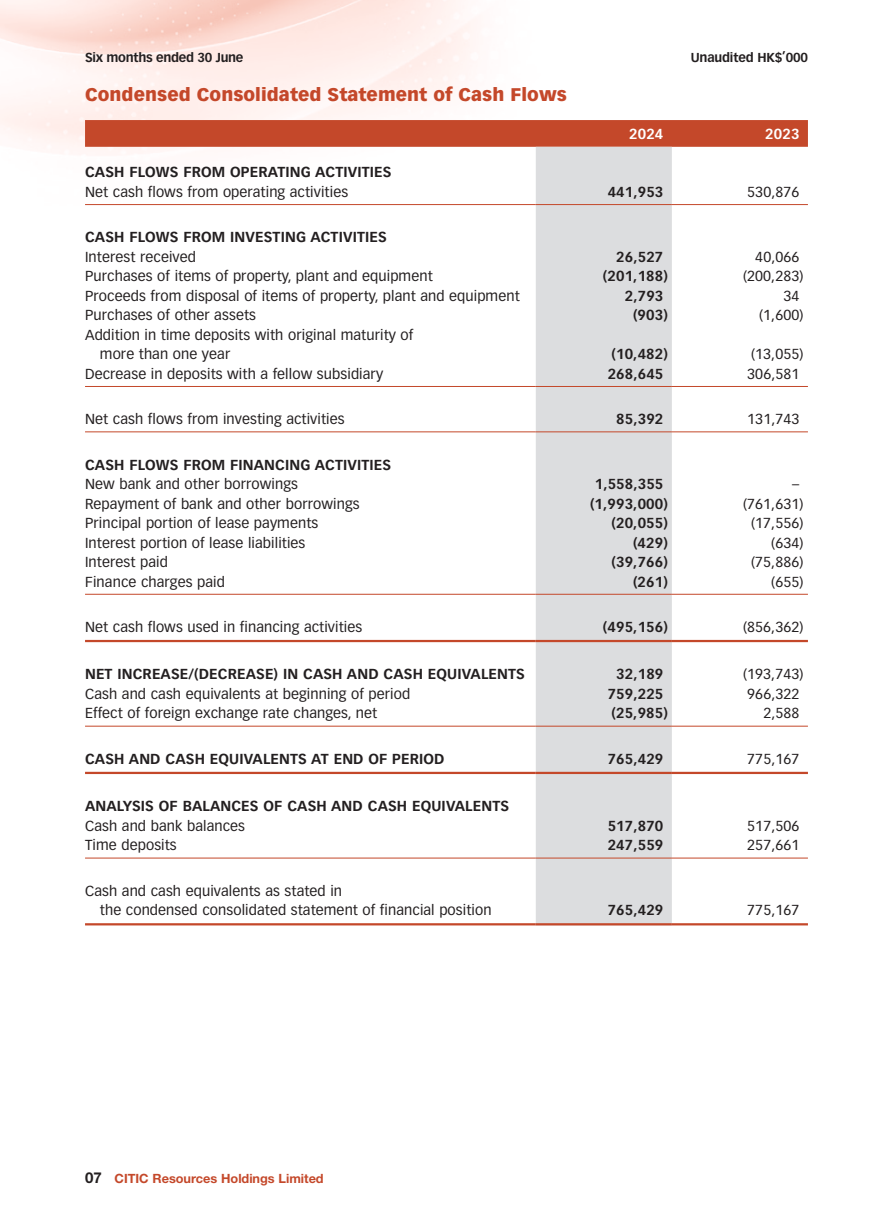
<style>
.page{position:relative;width:893px;height:1212px;background:#fff}
.page>*{position:absolute;margin:0;border:0;box-sizing:border-box;transform-origin:0 0}
.Heading_1{font:900 18px "Vectora LT Std";letter-spacing:.005em;color:#c4482a}
.t1{font:700 15px "Helvetica Neue LT Std";color:#231f20}
.Body_Text{font:14.25px/19.5px "Vectora LT Std";letter-spacing:.01em;color:#231f20}
.Body_Text-2{font:700 14.25px "Vectora LT Std";letter-spacing:.01em;color:#231f20}
.Body_Text-3{font:700 14.25px "Vectora LT Std";letter-spacing:.01em;color:#fff}
.t2{font:700 12.75px "Vectora LT Std";letter-spacing:-.025em;color:#231f20}
.t3{font:700 12.75px "Helvetica Neue LT Std";color:#c4482a}
</style>
<div class="page">
<svg style="left:85px;top:120px;width:723px;height:27px;background:#c4492c"></svg>
<div style="left:536px;top:147px;width:136px;height:776px;background:#dcdddf"></div>
<hr style="left:85px;top:204px;width:451px;height:1px;background:#c4482a">
<hr style="left:536px;top:204px;width:136px;height:1px;background:#c4482a">
<hr style="left:672px;top:204px;width:136px;height:1px;background:#c4482a">
<hr style="left:85px;top:386px;width:451px;height:1px;background:#c4482a">
<hr style="left:536px;top:386px;width:136px;height:1px;background:#c4482a">
<hr style="left:672px;top:386px;width:136px;height:1px;background:#c4482a">
<hr style="left:85px;top:431px;width:451px;height:1px;background:#c4482a">
<hr style="left:536px;top:431px;width:136px;height:1px;background:#c4482a">
<hr style="left:672px;top:431px;width:136px;height:1px;background:#c4482a">
<hr style="left:85px;top:594px;width:451px;height:1px;background:#c4482a">
<hr style="left:536px;top:594px;width:136px;height:1px;background:#c4482a">
<hr style="left:672px;top:594px;width:136px;height:1px;background:#c4482a">
<hr style="left:85px;top:640px;width:451px;height:2px;background:#c4482a">
<hr style="left:536px;top:640px;width:136px;height:2px;background:#c4482a">
<hr style="left:672px;top:640px;width:136px;height:2px;background:#c4482a">
<hr style="left:85px;top:726px;width:451px;height:1px;background:#c4482a">
<hr style="left:536px;top:726px;width:136px;height:1px;background:#c4482a">
<hr style="left:672px;top:726px;width:136px;height:1px;background:#c4482a">
<hr style="left:85px;top:772px;width:451px;height:2px;background:#c4482a">
<hr style="left:536px;top:772px;width:136px;height:2px;background:#c4482a">
<hr style="left:672px;top:772px;width:136px;height:2px;background:#c4482a">
<hr style="left:85px;top:858px;width:451px;height:1px;background:#c4482a">
<hr style="left:536px;top:858px;width:136px;height:1px;background:#c4482a">
<hr style="left:672px;top:858px;width:136px;height:1px;background:#c4482a">
<hr style="left:85px;top:923px;width:451px;height:2px;background:#c4482a">
<hr style="left:536px;top:923px;width:136px;height:2px;background:#c4482a">
<hr style="left:672px;top:923px;width:136px;height:2px;background:#c4482a">
<p class="t2" style="left:85px;top:49px;width:160px">Six months ended 30 June</p>
<p class="t2" style="left:691px;top:49px;width:119px">Unaudited HK$’000</p>
<p class="Heading_1" style="left:85px;top:83px;width:483px">Condensed Consolidated Statement of Cash Flows</p>
<p class="Body_Text-3" style="left:629px;top:125px;width:36px">2024</p>
<p class="Body_Text-3" style="left:765px;top:125px;width:36px">2023</p>
<p class="Body_Text-2" style="left:85px;top:164px;width:308px">CASH FLOWS FROM OPERATING ACTIVITIES</p>
<p class="Body_Text" style="left:85px;top:182px;width:265px">Net cash flows from operating activities</p>
<p class="Body_Text-2" style="left:608px;top:183px;width:57px">441,953</p>
<p class="Body_Text" style="left:747px;top:182px;width:54px">530,876</p>
<p class="Body_Text-2" style="left:85px;top:229px;width:303px">CASH FLOWS FROM INVESTING ACTIVITIES</p>
<p class="Body_Text" style="left:85px;top:247px;width:113px">Interest received</p>
<p class="Body_Text-2" style="left:616px;top:248px;width:49px">26,527</p>
<p class="Body_Text" style="left:755px;top:247px;width:46px">40,066</p>
<p class="Body_Text" style="left:85px;top:267px;width:349px">Purchases of items of property, plant and equipment</p>
<p class="Body_Text-2" style="left:603px;top:268px;width:66px">(201,188)</p>
<p class="Body_Text" style="left:743px;top:267px;width:62px">(200,283)</p>
<p class="Body_Text" style="left:85px;top:286px;width:436px">Proceeds from disposal of items of property, plant and equipment</p>
<p class="Body_Text-2" style="left:625px;top:287px;width:40px">2,793</p>
<p class="Body_Text" style="left:783px;top:286px;width:17px">34</p>
<p class="Body_Text" style="left:85px;top:306px;width:172px">Purchases of other assets</p>
<p class="Body_Text-2" style="left:633px;top:307px;width:36px">(903)</p>
<p class="Body_Text" style="left:759px;top:306px;width:46px">(1,600)</p>
<p class="Body_Text" style="left:100px;top:325px;width:315px;text-indent:-15px">Addition in time deposits with original maturity of more than one year</p>
<p class="Body_Text-2" style="left:611px;top:346px;width:58px">(10,482)</p>
<p class="Body_Text" style="left:751px;top:345px;width:54px">(13,055)</p>
<p class="Body_Text" style="left:85px;top:364px;width:300px">Decrease in deposits with a fellow subsidiary</p>
<p class="Body_Text-2" style="left:608px;top:365px;width:57px">268,645</p>
<p class="Body_Text" style="left:747px;top:364px;width:54px">306,581</p>
<p class="Body_Text" style="left:85px;top:409px;width:261px">Net cash flows from investing activities</p>
<p class="Body_Text-2" style="left:616px;top:410px;width:49px">85,392</p>
<p class="Body_Text" style="left:747px;top:409px;width:54px">131,743</p>
<p class="Body_Text-2" style="left:85px;top:456px;width:308px">CASH FLOWS FROM FINANCING ACTIVITIES</p>
<p class="Body_Text" style="left:85px;top:474px;width:215px">New bank and other borrowings</p>
<p class="Body_Text-2" style="left:595px;top:475px;width:70px">1,558,355</p>
<p class="Body_Text" style="left:792px;top:474px;width:9px">–</p>
<p class="Body_Text" style="left:85px;top:494px;width:276px">Repayment of bank and other borrowings</p>
<p class="Body_Text-2" style="left:590px;top:495px;width:79px">(1,993,000)</p>
<p class="Body_Text" style="left:743px;top:494px;width:62px">(761,631)</p>
<p class="Body_Text" style="left:85px;top:513px;width:235px">Principal portion of lease payments</p>
<p class="Body_Text-2" style="left:611px;top:514px;width:58px">(20,055)</p>
<p class="Body_Text" style="left:751px;top:513px;width:54px">(17,556)</p>
<p class="Body_Text" style="left:85px;top:533px;width:222px">Interest portion of lease liabilities</p>
<p class="Body_Text-2" style="left:633px;top:534px;width:36px">(429)</p>
<p class="Body_Text" style="left:771px;top:533px;width:34px">(634)</p>
<p class="Body_Text" style="left:85px;top:552px;width:84px">Interest paid</p>
<p class="Body_Text-2" style="left:611px;top:553px;width:58px">(39,766)</p>
<p class="Body_Text" style="left:751px;top:552px;width:54px">(75,886)</p>
<p class="Body_Text" style="left:85px;top:572px;width:141px">Finance charges paid</p>
<p class="Body_Text-2" style="left:633px;top:573px;width:36px">(261)</p>
<p class="Body_Text" style="left:771px;top:572px;width:34px">(655)</p>
<p class="Body_Text" style="left:85px;top:617px;width:279px">Net cash flows used in financing activities</p>
<p class="Body_Text-2" style="left:603px;top:618px;width:66px">(495,156)</p>
<p class="Body_Text" style="left:743px;top:617px;width:62px">(856,362)</p>
<p class="Body_Text-2" style="left:85px;top:666px;width:441px">NET INCREASE/(DECREASE) IN CASH AND CASH EQUIVALENTS</p>
<p class="Body_Text-2" style="left:616px;top:666px;width:49px">32,189</p>
<p class="Body_Text" style="left:743px;top:665px;width:62px">(193,743)</p>
<p class="Body_Text" style="left:85px;top:684px;width:327px">Cash and cash equivalents at beginning of period</p>
<p class="Body_Text-2" style="left:608px;top:685px;width:57px">759,225</p>
<p class="Body_Text" style="left:747px;top:684px;width:54px">966,322</p>
<p class="Body_Text" style="left:85px;top:704px;width:293px">Effect of foreign exchange rate changes, net</p>
<p class="Body_Text-2" style="left:611px;top:705px;width:58px">(25,985)</p>
<p class="Body_Text" style="left:763px;top:704px;width:38px">2,588</p>
<p class="Body_Text-2" style="left:85px;top:750px;width:361px">CASH AND CASH EQUIVALENTS AT END OF PERIOD</p>
<p class="Body_Text-2" style="left:608px;top:750px;width:57px">765,429</p>
<p class="Body_Text" style="left:747px;top:749px;width:54px">775,167</p>
<p class="Body_Text-2" style="left:85px;top:798px;width:426px">ANALYSIS OF BALANCES OF CASH AND CASH EQUIVALENTS</p>
<p class="Body_Text" style="left:85px;top:816px;width:162px">Cash and bank balances</p>
<p class="Body_Text-2" style="left:608px;top:817px;width:57px">517,870</p>
<p class="Body_Text" style="left:747px;top:816px;width:54px">517,506</p>
<p class="Body_Text" style="left:85px;top:836px;width:93px">Time deposits</p>
<p class="Body_Text-2" style="left:608px;top:837px;width:57px">247,559</p>
<p class="Body_Text" style="left:747px;top:836px;width:54px">257,661</p>
<p class="Body_Text" style="left:100px;top:881px;width:393px;text-indent:-15px">Cash and cash equivalents as stated in<br>the condensed consolidated statement of financial position</p>
<p class="Body_Text-2" style="left:608px;top:901px;width:57px">765,429</p>
<p class="Body_Text" style="left:747px;top:900px;width:54px">775,167</p>
<p class="t1" style="left:85px;top:1169px;width:18px">07</p>
<p class="t3" style="left:115px;top:1170px;width:211px">CITIC Resources Holdings Limited</p>
</div>
